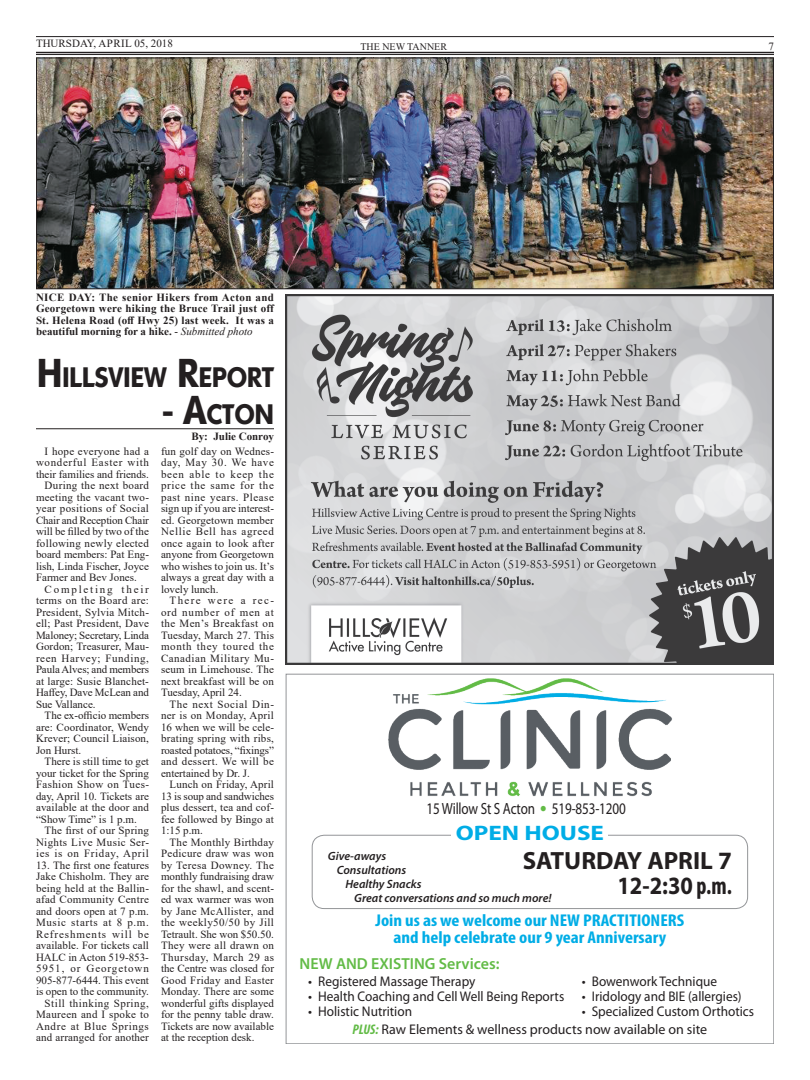
<style>
.page{position:relative;width:810px;height:1080px;background:#fff}
.page>*{position:absolute;margin:0;border:0;box-sizing:border-box;transform-origin:0 0}
.t1{font:800 28px "Sharnay";color:#231f20;scale:.9 1}
.t2{font:700 25px/25px "Myriad Pro";color:#231f20;text-align:right}
.t3{font:700 21px "Myriad Pro";color:#00ade6;scale:1.2 1}
.t4{font:700 condensed 17.1px/17px "Myriad Pro";color:#00ade6;text-align:center;scale:1.11 1}
.t5{font:16.2px "Myriad Pro";letter-spacing:-.01em;color:#231f20;scale:.81 1}
.t6{font:600 16px "Myriad Pro";color:#62bb46}
.t7{font:14px/17.7px "Myriad Pro";color:#231f20}
.t8{font:italic 600 12px "Myriad Pro";color:#231f20}
.t9{font:11px/11.5px "Times New Roman";letter-spacing:.01em;color:#231f20;text-align:justify}
.t10{font:700 11px/11.5px "Times New Roman";color:#231f20;text-align:justify}
.t11{font:11px "Times New Roman";letter-spacing:.03em;color:#231f20}
.t12{font:11px "Times New Roman";letter-spacing:-.01em;color:#231f20}
.t13{font:11px "Times New Roman";letter-spacing:.06em;color:#231f20}
.t14{font:11px "Times New Roman";letter-spacing:.035em;color:#231f20}
.t15{font:11px "Times New Roman";letter-spacing:-.015em;color:#231f20}
.t16{font:11px "Times New Roman";letter-spacing:.055em;color:#231f20}
.t17{font:11px "Times New Roman";letter-spacing:.16em;color:#231f20}
.t18{font:10px "Times New Roman";color:#231f20}
.s1{font-weight:400;font-style:italic}
.s2{font-size:40px}
.s3{font-weight:700;font-size:20.9px;color:#62bb46}
.s4{font-stretch:condensed}
.s5{font-weight:700;font-style:italic;font-stretch:condensed;color:#62bb46}
</style>
<div class="page">
<hr style="left:36px;top:36px;width:738px;height:1px;background:#231f20">
<hr style="left:36px;top:52px;width:738px;height:1px;background:#231f20">
<hr style="left:36px;top:54px;width:738px;height:1px;background:#231f20">
<img style="left:388px;top:678px;width:284px;height:119px">
<div style="left:312px;top:835px;width:436px;height:74px;border:1px solid #939598;border-radius:12px"></div>
<div style="left:452px;top:826px;width:156px;height:19px;background:#fff"></div>
<img style="left:286px;top:295px;width:488px;height:370px">
<hr style="left:36px;top:428px;width:238px;height:1px;background:#231f20">
<img style="left:38px;top:59px;width:734px;height:228px">
<div style="left:36px;top:57px;width:738px;height:232px;border:1px solid #231f20"></div>
<p class="t9" style="left:36px;top:37px;width:138px">THURSDAY, APRIL 05, 2018</p>
<p class="t18" style="left:360px;top:39px;width:88px">THE NEW TANNER</p>
<p class="t9" style="left:768px;top:40px;width:7px">7</p>
<p class="t10" style="left:36px;top:291px;width:240px">NICE DAY: The senior Hikers from Acton and Georgetown were hiking the Bruce Trail just off St. Helena Road (off Hwy 25) last week. It was a beautiful morning for a hike. <span class="s1">- Submitted photo</span></p>
<h1 class="t1" style="left:37px;top:361px;width:265px"><span class="s2">H</span>ILLSVIEW <span class="s2">R</span>EPORT</h1>
<h1 class="t1" style="left:162px;top:398px;width:126px"><span class="s2">- A</span>CTON</h1>
<p class="t10" style="left:191px;top:431px;width:84px">By: Julie Conroy</p>
<p class="t9" style="left:45px;top:445px;width:106px">I hope everyone had a</p>
<p class="t13" style="left:36px;top:455px;width:114px">wonderful Easter with</p>
<p class="t9" style="left:36px;top:468px;width:115px">their families and friends.</p>
<p class="t11" style="left:45px;top:478px;width:106px">During the next board</p>
<p class="t9" style="left:36px;top:491px;width:115px">meeting the vacant two-</p>
<p class="t11" style="left:36px;top:501px;width:114px">year positions of Social</p>
<p class="t15" style="left:36px;top:512px;width:114px">Chair and Reception Chair</p>
<p class="t9" style="left:36px;top:526px;width:114px">will be filled by two of the</p>
<p class="t9" style="left:36px;top:537px;width:114px">following newly elected</p>
<p class="t9" style="left:36px;top:549px;width:114px">board members: Pat Eng-</p>
<p class="t9" style="left:36px;top:560px;width:115px">lish, Linda Fischer, Joyce</p>
<p class="t9" style="left:36px;top:572px;width:102px">Farmer and Bev Jones.</p>
<p class="t17" style="left:45px;top:581px;width:106px">Completing their</p>
<p class="t11" style="left:36px;top:593px;width:115px">terms on the Board are:</p>
<p class="t9" style="left:36px;top:606px;width:114px">President, Sylvia Mitch-</p>
<p class="t9" style="left:36px;top:618px;width:114px">ell; Past President, Dave</p>
<p class="t12" style="left:36px;top:627px;width:114px">Maloney; Secretary, Linda</p>
<p class="t9" style="left:36px;top:641px;width:114px">Gordon; Treasurer, Mau-</p>
<p class="t16" style="left:36px;top:650px;width:114px">reen Harvey; Funding,</p>
<p class="t12" style="left:36px;top:662px;width:114px">Paula Alves; and members</p>
<p class="t9" style="left:36px;top:675px;width:114px">at large: Susie Blanchet-</p>
<p class="t9" style="left:36px;top:687px;width:115px">Haffey, Dave McLean and</p>
<p class="t9" style="left:36px;top:698px;width:61px">Sue Vallance.</p>
<p class="t9" style="left:45px;top:710px;width:106px">The ex-officio members</p>
<p class="t9" style="left:36px;top:721px;width:115px">are: Coordinator, Wendy</p>
<p class="t9" style="left:36px;top:733px;width:115px">Krever; Council Liaison,</p>
<p class="t9" style="left:36px;top:744px;width:47px">Jon Hurst.</p>
<p class="t9" style="left:45px;top:756px;width:106px">There is still time to get</p>
<p class="t9" style="left:36px;top:767px;width:114px">your ticket for the Spring</p>
<p class="t14" style="left:36px;top:777px;width:114px">Fashion Show on Tues-</p>
<p class="t9" style="left:36px;top:790px;width:114px">day, April 10. Tickets are</p>
<p class="t9" style="left:36px;top:802px;width:114px">available at the door and</p>
<p class="t9" style="left:36px;top:813px;width:102px">“Show Time” is 1 p.m.</p>
<p class="t9" style="left:45px;top:825px;width:106px">The first of our Spring</p>
<p class="t14" style="left:36px;top:834px;width:114px">Nights Live Music Ser-</p>
<p class="t13" style="left:36px;top:846px;width:115px">ies is on Friday, April</p>
<p class="t9" style="left:36px;top:859px;width:115px;text-align:right">13. The first one features<br>Jake Chisholm. They are being held at the Ballin&shy;afad Community Centre and doors open at 7 p.m.<br>Music starts at 8 p.m.<br>Refreshments will be available. For tickets call<br>HALC in Acton 519-853-<br>5951, or Georgetown<br>905-877-6444. This event is open to the community.<br>Still thinking Spring,<br>Maureen and I spoke to<br>Andre at Blue Springs and arranged for another</p>
<p class="t9" style="left:161px;top:445px;width:115px">fun golf day on Wednes&shy;day, May 30. We have been able to keep the price the same for the past nine years. Please sign up if you are interest&shy;ed. Georgetown member Nellie Bell has agreed once again to look after anyone from Georgetown who wishes to join us. It’s always a great day with a lovely lunch.</p>
<p class="t9" style="left:161px;top:595px;width:115px;text-indent:9px">There were a rec&shy;ord number of men at the Men’s Breakfast on Tuesday, March 27. This month they toured the Canadian Military Mu&shy;seum in Limehouse. The next breakfast will be on Tuesday, April 24.</p>
<p class="t9" style="left:161px;top:698px;width:115px;text-indent:9px">The next Social Din&shy;ner is on Monday, April 16 when we will be cele&shy;brating spring with ribs, roasted potatoes, “fixings” and dessert. We will be entertained by Dr. J.</p>
<p class="t9" style="left:161px;top:779px;width:115px;text-indent:9px">Lunch on Friday, April 13 is soup and sandwiches plus dessert, tea and cof&shy;fee followed by Bingo at 1:15 p.m.</p>
<p class="t9" style="left:161px;top:836px;width:115px;text-indent:9px">The Monthly Birthday Pedicure draw was won by Teresa Downey. The monthly fundraising draw for the shawl, and scent&shy;ed wax warmer was won by Jane McAllister, and the weekly50/50 by Jill Tetrault. She won $50.50.<br>They were all drawn on Thursday, March 29 as the Centre was closed for Good Friday and Easter Monday. There are some wonderful gifts displayed for the penny table draw.<br>Tickets are now available at the reception desk.</p>
<h3 class="t5" style="left:427px;top:799px;width:248px">15 Willow St S Acton <span class="s3">•</span> 519-853-1200</h3>
<h3 class="t3" style="left:456px;top:820px;width:125px">OPEN HOUSE</h3>
<p class="t8" style="left:328px;top:848px;width:60px">Give-aways</p>
<p class="t8" style="left:337px;top:862px;width:71px">Consultations</p>
<p class="t8" style="left:345px;top:876px;width:78px">Healthy Snacks</p>
<p class="t8" style="left:354px;top:890px;width:199px">Great conversations and so much more!</p>
<h2 class="t2" style="left:523px;top:848px;width:211px">SATURDAY APRIL 7<br>12-2:30 <span class="s4">p.m.</span></h2>
<h3 class="t4" style="left:375px;top:912px;width:280px">Join us as we welcome our NEW PRACTITIONERS and help celebrate our 9 year Anniversary</h3>
<h3 class="t6" style="left:300px;top:953px;width:201px">NEW AND EXISTING Services:</h3>
<p class="t7" style="left:308px;top:973px;width:169px">• Registered Massage Therapy</p>
<p class="t7" style="left:308px;top:988px;width:258px">• Health Coaching and Cell Well Being Reports</p>
<p class="t7" style="left:308px;top:1003px;width:105px">• Holistic Nutrition</p>
<p class="t7" style="left:582px;top:972px;width:137px">• Bowenwork Technique</p>
<p class="t7" style="left:582px;top:987px;width:161px">• Iridology and BIE (allergies)</p>
<p class="t7" style="left:353px;top:1002px;width:403px;text-indent:229px">• Specialized Custom Orthotics<br><span class="s5">PLUS:</span> Raw Elements &amp; wellness products now available on site</p>
</div>
